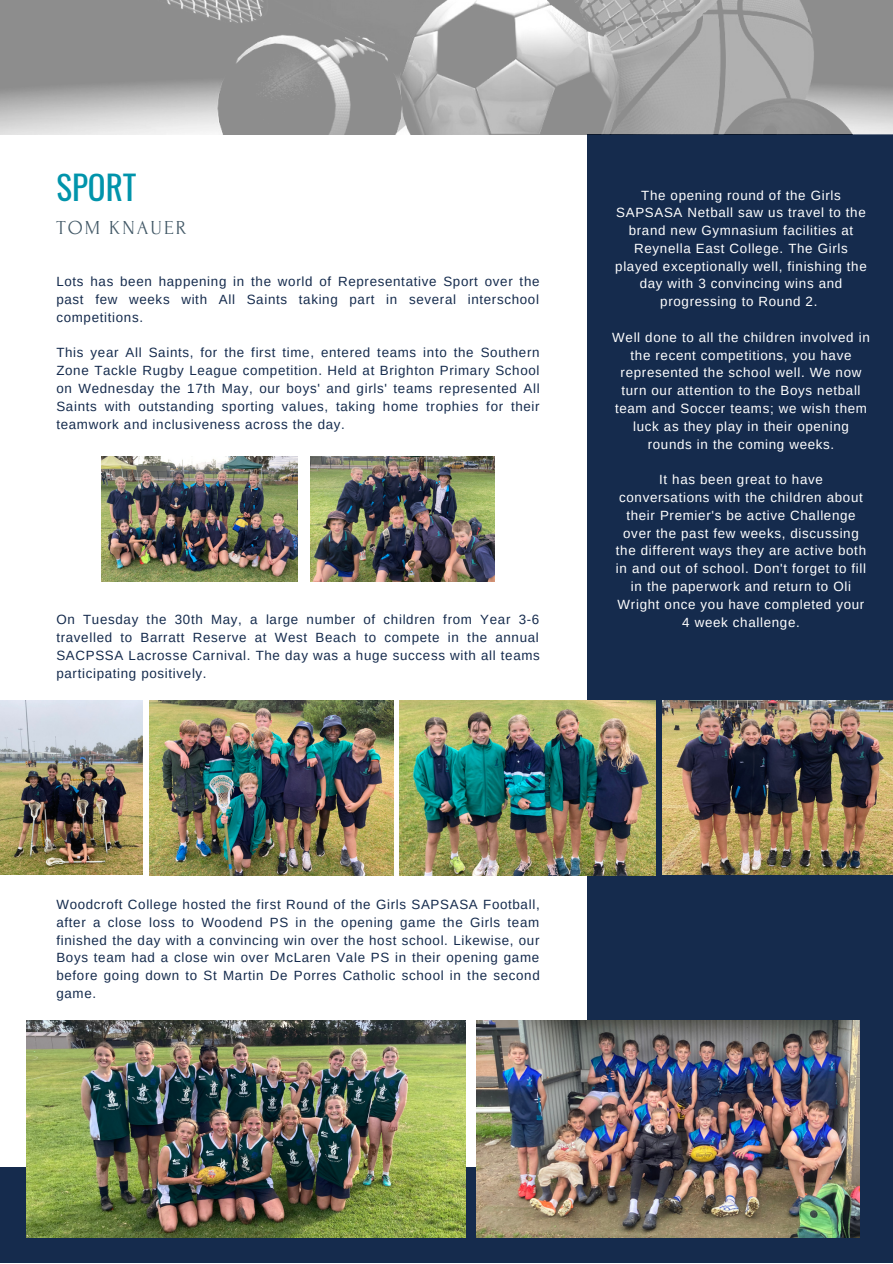
<style>
.page{position:relative;width:893px;height:1264px;background:#fff}
.page>*{position:absolute;margin:0;border:0;box-sizing:border-box;transform-origin:0 0}
.t1{font:33px "Oswald";color:#0094ab}
.t2{font:19.8px "Forum";letter-spacing:.1em;color:#435967}
.t3{font:13.35px/17.9px "Arimo";letter-spacing:.05em;color:#152b4d;text-align:justify}
.t4{font:13.35px/17.9px "Arimo";letter-spacing:.05em;color:#fff;text-align:center}
</style>
<div class="page">
<div style="left:587px;top:134px;width:305px;height:1128px;background:#152b4d"></div>
<img style="left:0;top:0;width:892px;height:135px">
<div style="left:0;top:1167px;width:892px;height:95px;background:#152b4d"></div>
<img style="left:310px;top:457px;width:184px;height:124px">
<img style="left:102px;top:457px;width:195px;height:125px">
<img style="left:149px;top:700px;width:244px;height:175px">
<img style="left:0;top:700px;width:143px;height:174px">
<img style="left:27px;top:1020px;width:438px;height:217px">
<img style="left:400px;top:700px;width:255px;height:175px">
<img style="left:662px;top:700px;width:230px;height:174px">
<img style="left:476px;top:1020px;width:383px;height:217px">
<p class="t1" style="left:56px;top:162px;width:82px">SPORT</p>
<p class="t2" style="left:56px;top:217px;width:131px">TOM KNAUER</p>
<p class="t3" style="left:56px;top:272px;width:484px">Lots has been happening in the world of Representative Sport over the past few weeks with All Saints taking part in several interschool competitions.</p>
<p class="t3" style="left:56px;top:344px;width:485px">This year All Saints, for the first time, entered teams into the Southern Zone Tackle Rugby League competition. Held at Brighton Primary School on Wednesday the 17th May, our boys' and girls' teams represented All Saints with outstanding sporting values, taking home trophies for their teamwork and inclusiveness across the day.</p>
<p class="t3" style="left:56px;top:610px;width:485px">On Tuesday the 30th May, a large number of children from Year 3-6 travelled to Barratt Reserve at West Beach to compete in the annual SACPSSA Lacrosse Carnival. The day was a huge success with all teams participating positively.</p>
<p class="t4" style="left:615px;top:186px;width:253px">The opening round of the Girls<br>SAPSASA Netball saw us travel to the brand new Gymnasium facilities at<br>Reynella East College. The Girls played exceptionally well, finishing the day with 3 convincing wins and progressing to Round 2.</p>
<p class="t4" style="left:612px;top:328px;width:259px">Well done to all the children involved in the recent competitions, you have represented the school well. We now turn our attention to the Boys netball team and Soccer teams; we wish them luck as they play in their opening rounds in the coming weeks.</p>
<p class="t4" style="left:616px;top:470px;width:252px">It has been great to have conversations with the children about their Premier's be active Challenge over the past few weeks, discussing the different ways they are active both in and out of school. Don't forget to fill in the paperwork and return to Oli Wright once you have completed your 4 week challenge.</p>
<p class="t3" style="left:56px;top:895px;width:485px">Woodcroft College hosted the first Round of the Girls SAPSASA Football, after a close loss to Woodend PS in the opening game the Girls team finished the day with a convincing win over the host school. Likewise, our Boys team had a close win over McLaren Vale PS in their opening game before going down to St Martin De Porres Catholic school in the second game.</p>
</div>
